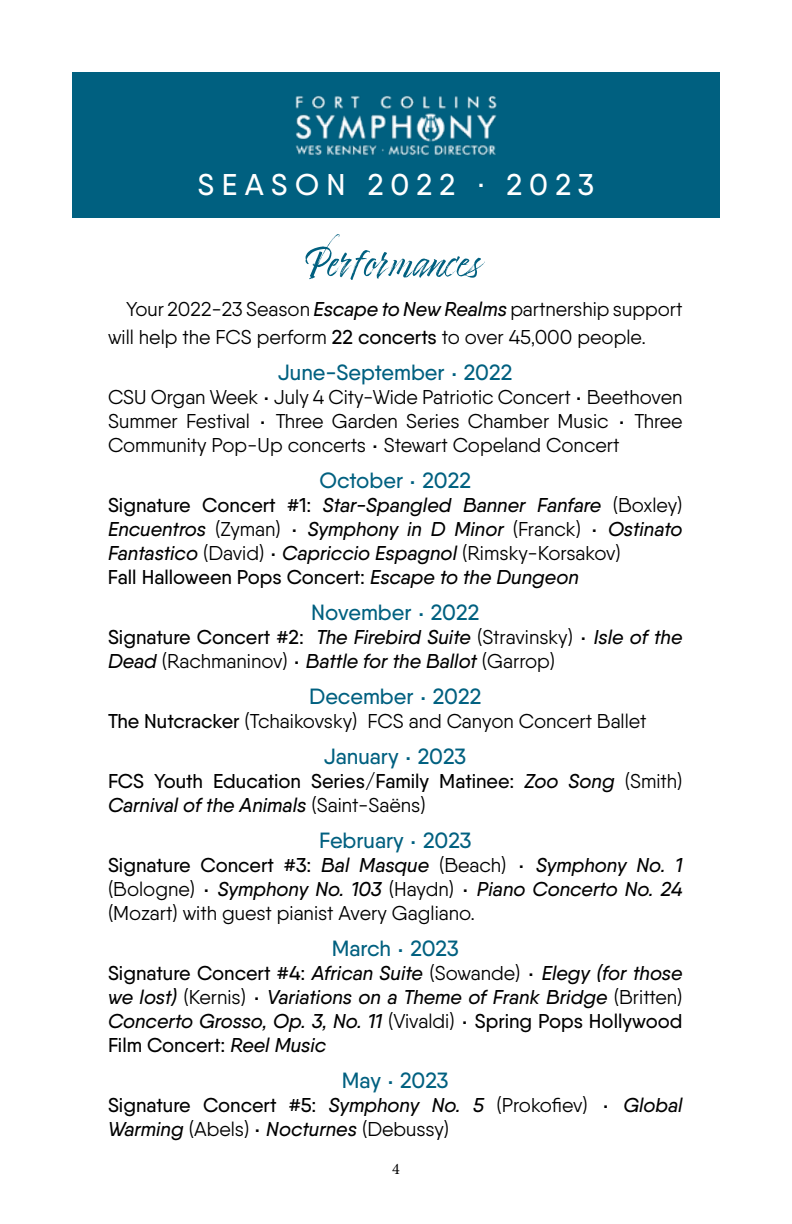
<style>
.page{position:relative;width:792px;height:1224px;background:#fff}
.page>*{position:absolute;margin:0;border:0;box-sizing:border-box;transform-origin:0 0}
.t1{font:500 30px "Qanelas";letter-spacing:.24em;color:#fff}
.t2{font:500 22px "Qanelas";color:#006080}
.t3{font:italic 500 20px/24px "Qanelas";color:#000}
.t4{font:20px/24px "Qanelas";color:#000;text-align:justify}
.t5{font:500 20px/24px "Qanelas";color:#000}
.t6{font:16px "Minion Pro";color:#000}
.s1{font-weight:500;font-style:italic}
.s2{font-weight:500}
.s3{font-style:normal}
.s4{font-weight:400;font-style:normal}
.s5{font-style:italic}
.s6{font-weight:400}
</style>
<div class="page">
<svg style="left:306px;top:234px;width:179px;height:46px"></svg>
<div style="left:72px;top:72px;width:648px;height:145px;background:#006080"></div>
<img style="left:295px;top:95px;width:202px;height:61px">
<h1 class="t1" style="left:198px;top:166px;width:398px">SEASON 2022 . 2023</h1>
<p class="t4" style="left:108px;top:295px;width:576px;line-height:28px;text-indent:18px">Your 2022-23 Season <span class="s1">Escape to New Realms</span> partnership support will help the FCS perform <span class="s2">22 concerts</span> to over 45,000 people.</p>
<p class="t2" style="left:278px;top:359px;width:236px">June-September <sup>.</sup> 2022</p>
<p class="t4" style="left:108px;top:385px;width:576px">CSU Organ Week <sup>.</sup> July 4 City-Wide Patriotic Concert <sup>.</sup> Beethoven Summer Festival <sup>.</sup> Three Garden Series Chamber Music <sup>.</sup> Three Community Pop-Up concerts <sup>.</sup> Stewart Copeland Concert</p>
<p class="t2" style="left:320px;top:467px;width:153px">October <sup>.</sup> 2022</p>
<p class="t3" style="left:108px;top:493px;width:576px"><span class="s3">Signature Concert #1:</span> Star-Spangled Banner Fanfare <span class="s4">(Boxley)<br></span>Encuentros <span class="s4">(Zyman)</span> <sup>.</sup> Symphony in D Minor <span class="s4">(Franck)</span> <sup>.</sup> Ostinato Fantastico <span class="s4">(David)</span> <sup>.</sup> Capriccio Espagnol <span class="s4">(Rimsky-Korsakov)<br></span><span class="s3">Fall Halloween Pops Concert:</span> Escape to the Dungeon</p>
<p class="t2" style="left:311px;top:599px;width:170px">November <sup>.</sup> 2022</p>
<p class="t3" style="left:108px;top:625px;width:576px"><span class="s3">Signature Concert #2:</span> The Firebird Suite <span class="s4">(Stravinsky)</span> <sup>.</sup> Isle of the<br>Dead <span class="s4">(Rachmaninov)</span> <sup>.</sup> Battle for the Ballot <span class="s4">(Garrop)</span></p>
<p class="t2" style="left:309px;top:683px;width:174px">December <sup>.</sup> 2022</p>
<p class="t4" style="left:108px;top:709px;width:540px"><span class="s2">The Nutcracker</span> (Tchaikovsky) FCS and Canyon Concert Ballet</p>
<p class="t2" style="left:324px;top:743px;width:144px">January <sup>.</sup> 2023</p>
<p class="t5" style="left:108px;top:769px;width:576px">FCS Youth Education Series/Family Matinee: <span class="s5">Zoo Song</span> <span class="s6">(Smith)<br></span><span class="s5">Carnival of the Animals</span> <span class="s6">(Saint-Saëns)</span></p>
<p class="t2" style="left:319px;top:827px;width:154px">February <sup>.</sup> 2023</p>
<p class="t4" style="left:108px;top:853px;width:576px"><span class="s2">Signature Concert #3:</span> <span class="s1">Bal Masque</span> (Beach) <sup>.</sup> <span class="s1">Symphony No. 1 </span>(Bologne) <sup>.</sup> <span class="s1">Symphony No. 103</span> (Haydn) <sup>.</sup> <span class="s1">Piano Concerto No. 24 </span>(Mozart) with guest pianist Avery Gagliano.</p>
<p class="t2" style="left:332px;top:935px;width:129px">March <sup>.</sup> 2023</p>
<p class="t3" style="left:108px;top:961px;width:576px;text-align:justify"><span class="s3">Signature Concert #4:</span> African Suite <span class="s4">(Sowande)</span> <sup>.</sup> Elegy (for those we lost) <span class="s4">(Kernis)</span> <sup>.</sup> Variations on a Theme of Frank Bridge <span class="s4">(Britten)<br></span>Concerto Grosso, Op. 3, No. 11 <span class="s4">(Vivaldi)</span> <sup>.</sup> <span class="s3">Spring Pops Hollywood Film Concert:</span> Reel Music</p>
<p class="t2" style="left:342px;top:1067px;width:108px">May <sup>.</sup> 2023</p>
<p class="t3" style="left:108px;top:1093px;width:576px"><span class="s3">Signature Concert #5:</span> Symphony No. 5 <span class="s4">(Prokofiev)</span> <sup>.</sup> Global<br>Warming <span class="s4">(Abels)</span> <sup>.</sup> Nocturnes <span class="s4">(Debussy)</span></p>
<p class="t6" style="left:392px;top:1158px;width:9px">4</p>
</div>
